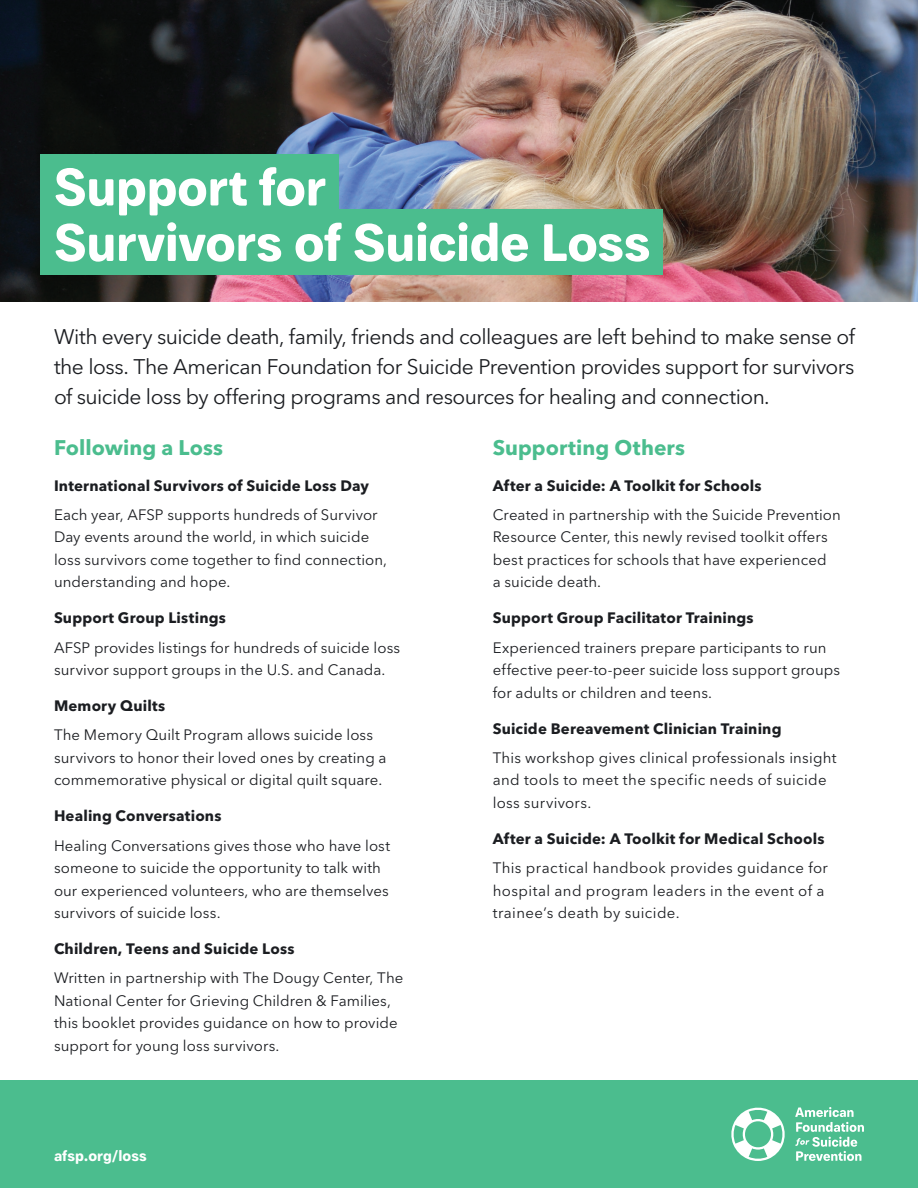
<style>
.page{position:relative;width:918px;height:1188px;background:#fff}
.page>*{position:absolute;margin:0;border:0;box-sizing:border-box;transform-origin:0 0}
.Level_1_Heading{font:700 52.5px/55.5px "Paul Grotesk Soft";letter-spacing:-.01em;color:#fff}
.Intro_Copy{font:21px/30px "Avenir Next LT Pro";letter-spacing:-.025em;color:#1b1d21;text-align:justify}
.Body{font:700 21px "Avenir Next LT Pro";letter-spacing:.005em;color:#4bbd8e}
.Level_2_Heading{font:700 21px "Avenir Next LT Pro";color:#4bbd8e}
.Body-2{font:15px/22.5px "Avenir Next LT Pro";letter-spacing:.005em;color:#1b1d21}
.Level_3_Heading{font:700 15px "Avenir Next LT Pro";letter-spacing:.01em;color:#1b1d21}
.Body-3{font:15px/22.5px "Avenir Next LT Pro";letter-spacing:.025em;color:#1b1d21}
.t1{font:700 15px "Paul Grotesk Soft";letter-spacing:.005em;color:#fff}
</style>
<div class="page">
<div style="left:0;top:1080px;width:918px;height:108px;background:#4bbd8e"></div>
<svg style="left:795px;top:1107px;width:69px;height:54px"></svg>
<svg style="left:731px;top:1107px;width:54px;height:54px"></svg>
<img style="left:0;top:0;width:918px;height:302px">
<div style="left:40px;top:154px;width:299px;height:80px;background:#4bbd8e"></div>
<div style="left:40px;top:210px;width:623px;height:65px;background:#4bbd8e"></div>
<p class="Level_1_Heading" style="left:54px;top:160px;width:598px">Support for<br>Survivors of Suicide Loss</p>
<p class="Intro_Copy" style="left:54px;top:322px;width:802px">With every suicide death, family, friends and colleagues are left behind to make sense of the loss. The American Foundation for Suicide Prevention provides support for survivors of suicide loss by offering programs and resources for healing and connection.</p>
<p class="Level_2_Heading" style="left:54px;top:434px;width:171px">Following a Loss</p>
<p class="Level_3_Heading" style="left:54px;top:476px;width:316px">International Survivors of Suicide Loss Day</p>
<p class="Body-2" style="left:54px;top:503px;width:335px">Each year, AFSP supports hundreds of Survivor Day events around the world, in which suicide loss survivors come together to find connection, understanding and hope.</p>
<p class="Level_3_Heading" style="left:54px;top:609px;width:173px">Support Group Listings</p>
<p class="Body-2" style="left:54px;top:636px;width:348px">AFSP provides listings for hundreds of suicide loss survivor support groups in the U.S. and Canada.</p>
<p class="Level_3_Heading" style="left:54px;top:697px;width:113px">Memory Quilts</p>
<p class="Body-2" style="left:54px;top:724px;width:334px">The Memory Quilt Program allows suicide loss survivors to honor their loved ones by creating a commemorative physical or digital quilt square.</p>
<p class="Level_3_Heading" style="left:54px;top:807px;width:169px">Healing Conversations</p>
<p class="Body-2" style="left:54px;top:834px;width:338px">Healing Conversations gives those who have lost someone to suicide the opportunity to talk with our experienced volunteers, who are themselves survivors of suicide loss.</p>
<p class="Level_3_Heading" style="left:54px;top:940px;width:242px">Children, Teens and Suicide Loss</p>
<p class="Body-2" style="left:54px;top:967px;width:351px">Written in partnership with The Dougy Center, The National Center for Grieving Children &amp; Families, this booklet provides guidance on how to provide support for young loss survivors.</p>
<p class="Body" style="left:493px;top:434px;width:194px">Supporting Others</p>
<p class="Level_3_Heading" style="left:493px;top:476px;width:270px">After a Suicide: A Toolkit for Schools</p>
<p class="Body-2" style="left:493px;top:503px;width:350px">Created in partnership with the Suicide Prevention Resource Center, this newly revised toolkit offers best practices for schools that have experienced<br>a suicide death.</p>
<p class="Level_3_Heading" style="left:493px;top:609px;width:262px">Support Group Facilitator Trainings</p>
<p class="Body-2" style="left:493px;top:636px;width:349px">Experienced trainers prepare participants to run effective peer-to-peer suicide loss support groups for adults or children and teens.</p>
<p class="Level_3_Heading" style="left:493px;top:719px;width:290px">Suicide Bereavement Clinician Training</p>
<p class="Body-2" style="left:493px;top:746px;width:345px">This workshop gives clinical professionals insight and tools to meet the specific needs of suicide loss survivors.</p>
<p class="Level_3_Heading" style="left:493px;top:829px;width:333px">After a Suicide: A Toolkit for Medical Schools</p>
<p class="Body-3" style="left:493px;top:857px;width:337px">This practical handbook provides guidance for hospital and program leaders in the event of a trainee’s death by suicide.</p>
<p class="t1" style="left:54px;top:1147px;width:94px">afsp.org/loss</p>
</div>
